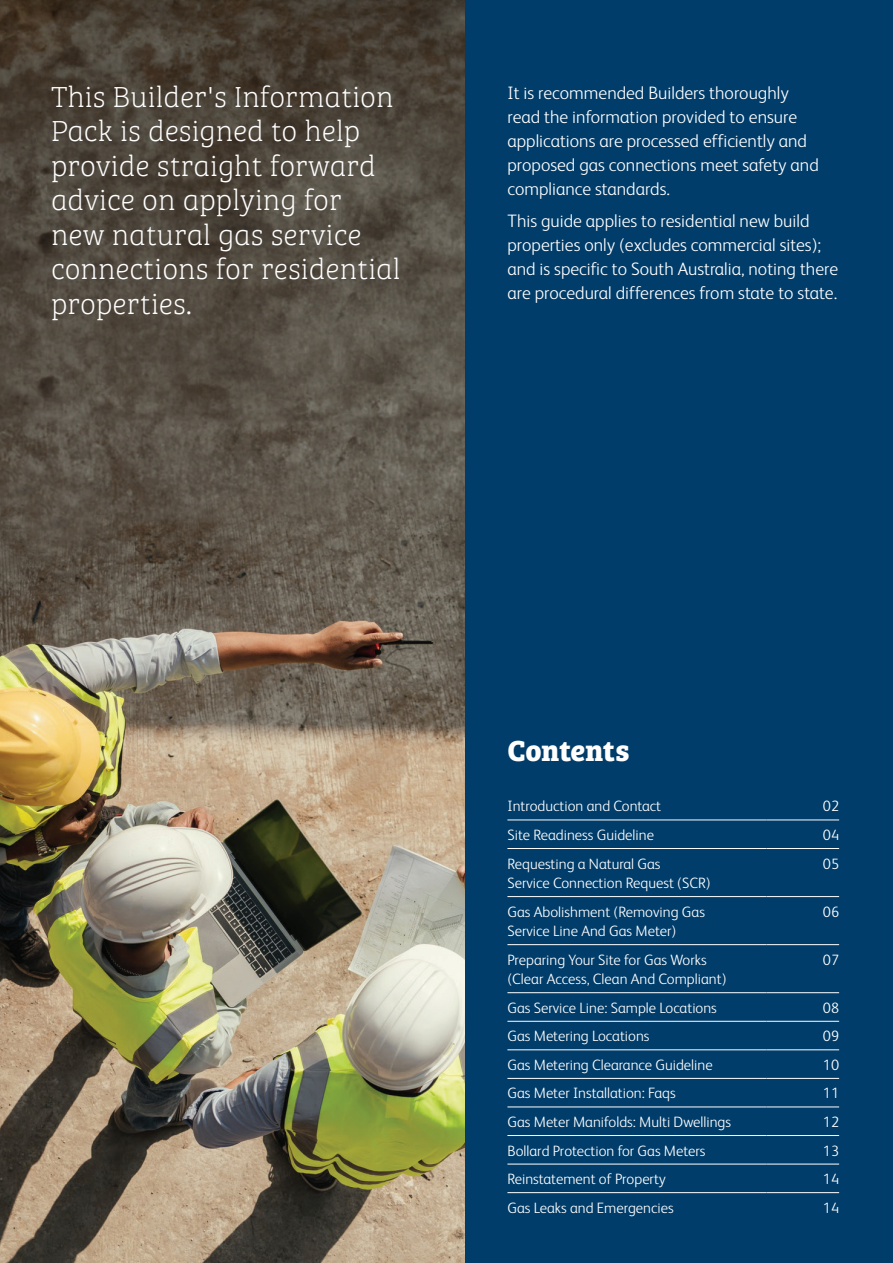
<style>
.page{position:relative;width:893px;height:1263px;background:#003d6a}
.page>*{position:absolute;margin:0;border:0;box-sizing:border-box;transform-origin:0 0}
.t1{font:30px/34.5px "Bree Serif Th";color:#fff}
.t2{font:700 30px "Bree Serif";color:#fff}
.t3{font:300 18px/24px "FS Albert";color:#fff}
.t4{font:300 15px/19.5px "FS Albert";color:#fff}
</style>
<div class="page">
<hr style="left:507px;top:820px;width:259px;height:1px;background:#fff">
<hr style="left:766px;top:820px;width:73px;height:1px;background:#fff">
<hr style="left:507px;top:848px;width:259px;height:1px;background:#fff">
<hr style="left:766px;top:848px;width:73px;height:1px;background:#fff">
<hr style="left:507px;top:896px;width:259px;height:1px;background:#fff">
<hr style="left:766px;top:896px;width:73px;height:1px;background:#fff">
<hr style="left:507px;top:944px;width:259px;height:1px;background:#fff">
<hr style="left:766px;top:944px;width:73px;height:1px;background:#fff">
<hr style="left:507px;top:992px;width:259px;height:1px;background:#fff">
<hr style="left:766px;top:992px;width:73px;height:1px;background:#fff">
<hr style="left:507px;top:1021px;width:259px;height:1px;background:#fff">
<hr style="left:766px;top:1021px;width:73px;height:1px;background:#fff">
<hr style="left:507px;top:1049px;width:259px;height:1px;background:#fff">
<hr style="left:766px;top:1049px;width:73px;height:1px;background:#fff">
<hr style="left:507px;top:1078px;width:259px;height:1px;background:#fff">
<hr style="left:766px;top:1078px;width:73px;height:1px;background:#fff">
<hr style="left:507px;top:1107px;width:259px;height:1px;background:#fff">
<hr style="left:766px;top:1107px;width:73px;height:1px;background:#fff">
<hr style="left:507px;top:1135px;width:259px;height:1px;background:#fff">
<hr style="left:766px;top:1135px;width:73px;height:1px;background:#fff">
<hr style="left:507px;top:1164px;width:259px;height:1px;background:#fff">
<hr style="left:766px;top:1164px;width:73px;height:1px;background:#fff">
<hr style="left:507px;top:1192px;width:259px;height:1px;background:#fff">
<hr style="left:766px;top:1192px;width:73px;height:1px;background:#fff">
<img style="left:0;top:1118px;width:465px;height:145px">
<img style="left:0;top:0;width:465px;height:1118px">
<h1 class="t1" style="left:51px;top:78px;width:351px">This Builder's Information<br>Pack is designed to help provide straight forward advice on applying for new natural gas service connections for residential properties.</h1>
<p class="t3" style="left:507px;top:80px;width:313px">It is recommended Builders thoroughly read the information provided to ensure applications are processed efficiently and proposed gas connections meet safety and compliance standards.</p>
<p class="t3" style="left:507px;top:208px;width:332px">This guide applies to residential new build properties only (excludes commercial sites); and is specific to South Australia, noting there are procedural differences from state to state.</p>
<h1 class="t2" style="left:507px;top:727px;width:123px">Contents</h1>
<p class="t4" style="left:507px;top:796px;width:155px">Introduction and Contact</p>
<p class="t4" style="left:823px;top:796px;width:18px">02</p>
<p class="t4" style="left:507px;top:824px;width:148px">Site Readiness Guideline</p>
<p class="t4" style="left:823px;top:824px;width:18px">04</p>
<p class="t4" style="left:507px;top:853px;width:205px">Requesting a Natural Gas<br>Service Connection Request (SCR)</p>
<p class="t4" style="left:823px;top:853px;width:18px">05</p>
<p class="t4" style="left:507px;top:901px;width:199px">Gas Abolishment (Removing Gas<br>Service Line And Gas Meter)</p>
<p class="t4" style="left:823px;top:901px;width:18px">06</p>
<p class="t4" style="left:507px;top:949px;width:221px">Preparing Your Site for Gas Works (Clear Access, Clean And Compliant)</p>
<p class="t4" style="left:823px;top:949px;width:18px">07</p>
<p class="t4" style="left:507px;top:997px;width:211px">Gas Service Line: Sample Locations</p>
<p class="t4" style="left:823px;top:997px;width:18px">08</p>
<p class="t4" style="left:507px;top:1026px;width:144px">Gas Metering Locations</p>
<p class="t4" style="left:823px;top:1026px;width:18px">09</p>
<p class="t4" style="left:507px;top:1054px;width:207px">Gas Metering Clearance Guideline</p>
<p class="t4" style="left:823px;top:1054px;width:18px">10</p>
<p class="t4" style="left:507px;top:1083px;width:170px">Gas Meter Installation: Faqs</p>
<p class="t4" style="left:823px;top:1083px;width:18px">11</p>
<p class="t4" style="left:507px;top:1111px;width:225px">Gas Meter Manifolds: Multi Dwellings</p>
<p class="t4" style="left:823px;top:1111px;width:18px">12</p>
<p class="t4" style="left:507px;top:1140px;width:200px">Bollard Protection for Gas Meters</p>
<p class="t4" style="left:823px;top:1140px;width:18px">13</p>
<p class="t4" style="left:507px;top:1168px;width:160px">Reinstatement of Property</p>
<p class="t4" style="left:823px;top:1168px;width:18px">14</p>
<p class="t4" style="left:507px;top:1197px;width:168px">Gas Leaks and Emergencies</p>
<p class="t4" style="left:823px;top:1197px;width:18px">14</p>
</div>
